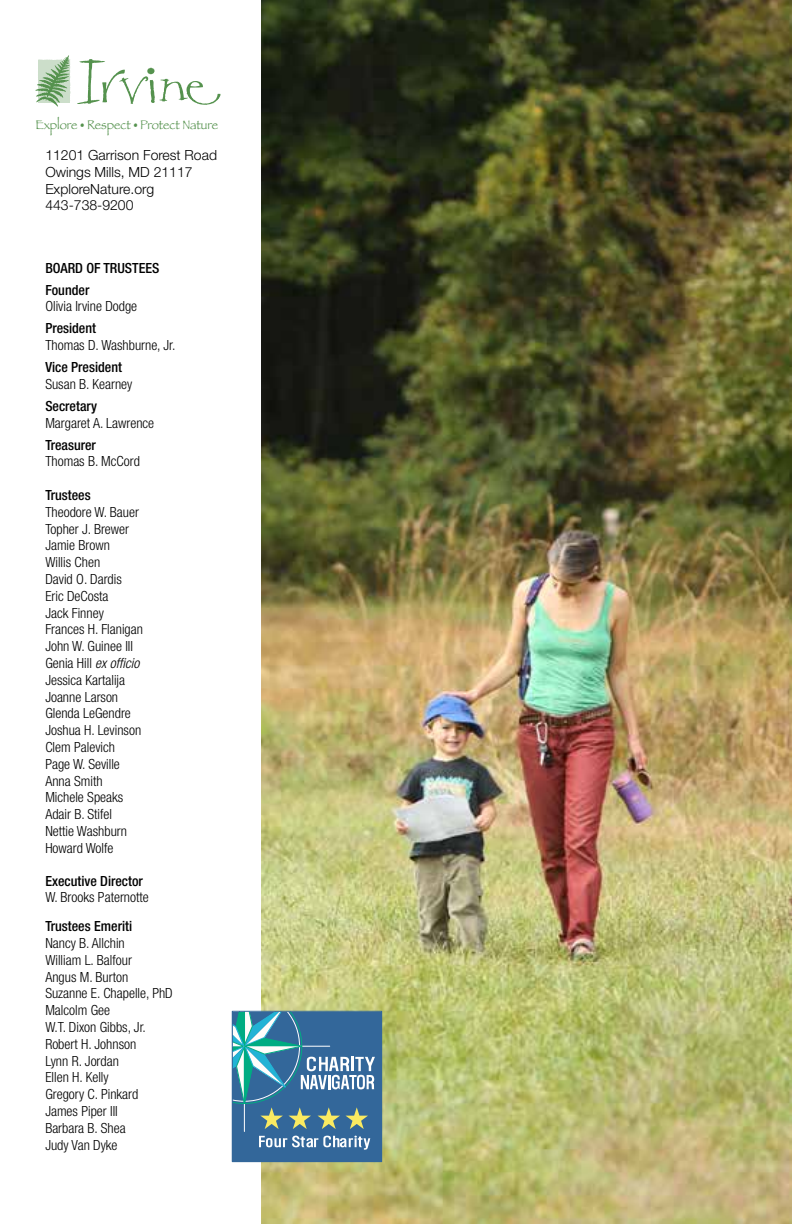
<style>
.page{position:relative;width:792px;height:1224px;background:#fff}
.page>*{position:absolute;margin:0;border:0;box-sizing:border-box;transform-origin:0 0}
.t1{font:300 condensed 14px/16.8px "Helvetica Neue";color:#000}
.t2{font:500 condensed 14px/22px "Helvetica Neue";color:#000}
.t3{font:300 14px/16.8px "Helvetica Neue";color:#000}
.t4{font:13px "Papyrus";color:#55924e;scale:.91 1}
.s1{font-style:italic}
</style>
<div class="page">
<svg style="left:77px;top:59px;width:143px;height:46px"></svg>
<svg style="left:36px;top:55px;width:35px;height:52px"></svg>
<img style="left:261px;top:0;width:531px;height:1224px">
<div style="left:232px;top:1047px;width:150px;height:115px;background:#33679a"></div>
<div style="left:232px;top:1012px;width:150px;height:89px;background:#33679a"></div>
<svg style="left:259px;top:1136px;width:111px;height:14px"></svg>
<hr style="left:244px;top:1012px;width:1px;height:120px;background:#fff">
<svg style="left:234px;top:1013px;width:141px;height:116px"></svg>
<div style="left:232px;top:1011px;width:150px;height:151px;border:1px solid #33679a"></div>
<p class="t4" style="left:36px;top:116px;width:202px">Explore • Respect • Protect Nature</p>
<p class="t3" style="left:45px;top:146px;width:173px">11201 Garrison Forest Road<br>Owings Mills, MD 21117<br>ExploreNature.org<br>443-738-9200</p>
<p class="t2" style="left:45px;top:256px;width:116px">BOARD OF TRUSTEES<br>Founder</p>
<p class="t1" style="left:45px;top:298px;width:93px">Olivia Irvine Dodge</p>
<p class="t2" style="left:45px;top:317px;width:52px">President</p>
<p class="t1" style="left:45px;top:337px;width:132px">Thomas D. Washburne, Jr.</p>
<p class="t2" style="left:45px;top:356px;width:78px">Vice President</p>
<p class="t1" style="left:45px;top:375px;width:89px">Susan B. Kearney</p>
<p class="t2" style="left:45px;top:395px;width:53px">Secretary</p>
<p class="t1" style="left:45px;top:414px;width:110px">Margaret A. Lawrence</p>
<p class="t2" style="left:45px;top:434px;width:52px">Treasurer</p>
<p class="t1" style="left:45px;top:453px;width:96px">Thomas B. McCord</p>
<p class="t2" style="left:45px;top:484px;width:47px">Trustees</p>
<p class="t1" style="left:45px;top:503px;width:99px">Theodore W. Bauer<br>Topher J. Brewer<br>Jamie Brown<br>Willis Chen<br>David O. Dardis<br>Eric DeCosta<br>Jack Finney<br>Frances H. Flanigan<br>John W. Guinee III<br>Genia Hill <span class="s1">ex officio<br></span>Jessica Kartalija<br>Joanne Larson<br>Glenda LeGendre<br>Joshua H. Levinson<br>Clem Palevich<br>Page W. Seville<br>Anna Smith<br>Michele Speaks<br>Adair B. Stifel<br>Nettie Washburn<br>Howard Wolfe</p>
<p class="t2" style="left:45px;top:870px;width:99px">Executive Director</p>
<p class="t1" style="left:45px;top:889px;width:105px">W. Brooks Paternotte</p>
<p class="t2" style="left:45px;top:915px;width:88px">Trustees Emeriti</p>
<p class="t1" style="left:45px;top:935px;width:129px">Nancy B. Allchin<br>William L. Balfour<br>Angus M. Burton<br>Suzanne E. Chapelle, PhD<br>Malcolm Gee<br>W.T. Dixon Gibbs, Jr.<br>Robert H. Johnson<br>Lynn R. Jordan<br>Ellen H. Kelly<br>Gregory C. Pinkard<br>James Piper III<br>Barbara B. Shea<br>Judy Van Dyke</p>
</div>
